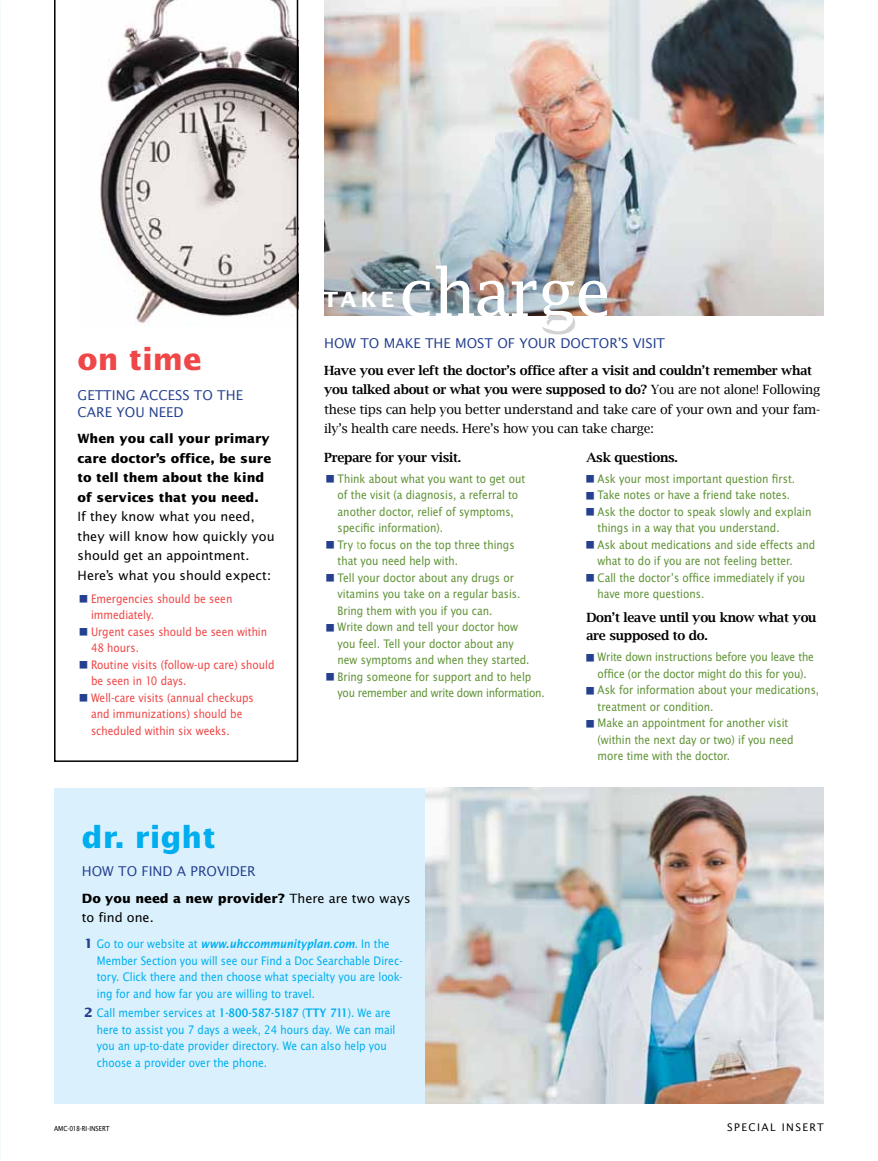
<style>
.page{position:relative;width:878px;height:1161px;background:#fff}
.page>*{position:absolute;margin:0;border:0;box-sizing:border-box;transform-origin:0 0}
.t1{font:66px "Lucida Fax";letter-spacing:-.03em;color:#fff}
.t2{font:700 30px "Lucida Sans Std";color:#00aeef}
.t3{font:700 30px "Lucida Sans Std";color:#ef4747}
.t4{font:700 21px "Lucida Sans Std";color:#fff}
.t5{font:13.5px "Lucida Sans Std";color:#25408f}
.t6{font:12.75px/16.5px "Lucida Sans Nar EF";color:#609337}
.t7{font:12.75px/16.5px "Lucida Sans Nar EF";color:#00aeef}
.t8{font:12.75px/19.5px "Lucida Bright";letter-spacing:-.02em;color:#000}
.t9{font:12.75px/16.5px "Lucida Sans Nar EF";color:#ef4747}
.t10{font:12.75px/19.5px "Lucida Sans Std";color:#000}
.t11{font:700 12.75px/19.5px "Lucida Sans Std";color:#000}
.t12{font:600 12.75px/18px "Lucida Bright";letter-spacing:-.02em;color:#000}
.t13{font:10.5px "Lucida Sans Std";letter-spacing:.13em;color:#000}
.t14{font:7.5px "Lucida Sans Nar EF";color:#000}
.s1{font-weight:600}
.s2{color:#8dc63f}
.s3{font-weight:700}
.s4{font-family:"Lucida Sans Std";font-weight:700;color:#25408f}
.s5{font-family:"Lucida Sans Nar EF Dem Bol Ita"}
.s6{font-family:"Lucida Sans Nar EF Dem Bol"}
</style>
<div class="page">
<div style="left:55px;top:788px;width:769px;height:316px;background:#daf1fd"></div>
<img style="left:324px;top:0;width:500px;height:316px">
<svg style="left:54px;top:0;width:244px;height:762px"></svg>
<img style="left:426px;top:788px;width:398px;height:316px">
<svg style="left:80px;top:595px;width:7px;height:8px"></svg>
<svg style="left:80px;top:628px;width:7px;height:8px"></svg>
<svg style="left:80px;top:661px;width:7px;height:8px"></svg>
<svg style="left:80px;top:694px;width:7px;height:8px"></svg>
<h2 class="t3" style="left:78px;top:343px;width:125px">on time</h2>
<p class="t5" style="left:78px;top:388px;width:18px">GETTIN</p>
<p class="t5" style="left:126px;top:388px;width:33px">G ACCESS</p>
<p class="t5" style="left:194px;top:388px;width:49px">TO THE</p>
<p class="t5" style="left:78px;top:404px;width:80px">CARE YOU NEE</p>
<p class="t5" style="left:174px;top:404px;width:12px">D</p>
<p class="t11" style="left:78px;top:429px;width:195px">When you call your primary care doctor’s office, be sure to tell them about the kind of services that you need.</p>
<p class="t10" style="left:78px;top:507px;width:198px">If they know what you need, they will know how quickly you should get an appointment.<br>Here’s what you should expect:</p>
<p class="t9" style="left:91px;top:590px;width:185px">Emergencies should be seen immediately.<br>Urgent cases should be seen within<br>48 hours.<br>Routine visits (follow-up care) should be seen in 10 days.<br>Well-care visits (annual checkups and immunizations) should be scheduled within six weeks.</p>
<h1 class="t1" style="left:398px;top:254px;width:215px">charge</h1>
<p class="t5" style="left:324px;top:336px;width:316px">HOW TO MAKE THE MOST OF YOUR DOCTOR’S VISIT</p>
<p class="t8" style="left:324px;top:360px;width:497px"><span class="s1">Have you ever left the doctor’s office after a visit and couldn’t remember what you talked about or what you were supposed to do?</span> You are not alone! Following these tips can help you better understand and take care of your own and your fam&shy;ily’s health care needs. Here’s how you can take charge:</p>
<p class="t12" style="left:324px;top:448px;width:138px">Prepare for your visit.</p>
<p class="t6" style="left:337px;top:470px;width:208px">Think about what you want to get out<br>of the visit (a diagnosis, a referral to another doctor, relief of symptoms, specific information).<br>Try <span class="s2">t</span>o focus on the top three things<br>that you need help with.<br>Tell your doctor about any drugs or vitamins you take on a regular basis.<br>Bring them with you if you can.<br>Write down and tell your doctor how<br>you feel. Tell your doctor about any<br>new symptoms and when they started.<br>Bring someone for support and to help you remember and write down information.</p>
<h3 class="t4" style="left:322px;top:288px;width:73px">take</h3>
<p class="t12" style="left:586px;top:448px;width:93px">Ask questions.</p>
<p class="t6" style="left:597px;top:470px;width:219px">Ask your most important question first.<br>Take notes or have a friend take notes.<br>Ask the doctor to speak slowly and explain things in a way that you understand.<br>Ask about medications and side effects and what to do if you are not feeling better.<br>Call the doctor’s office immediately if you have more questions.</p>
<p class="t12" style="left:586px;top:609px;width:232px">Don’t leave until you know what you are supposed to do.</p>
<p class="t6" style="left:597px;top:649px;width:223px">Write down instructions before you leave the office (or the doctor might do this for you).<br>Ask for information about your medications, treatment or condition.<br>Make an appointment for another visit (within the next day or two) if you need more time with the doctor.</p>
<h2 class="t2" style="left:82px;top:820px;width:135px">dr. right</h2>
<p class="t5" style="left:82px;top:864px;width:167px">HOW TO FIN D A PROVI DER</p>
<p class="t10" style="left:82px;top:888px;width:330px"><span class="s3">Do you need a new provider?</span> There are two ways to find one.</p>
<p class="t7" style="left:97px;top:936px;width:307px;text-indent:-13px"><span class="s4">1</span> Go to our website at <span class="s5">www.uhccommunityplan</span>.<span class="s5">com</span>. In the Member Section you will see our Find a Doc Searchable Direc&shy;tory. Click there and then choose what specialty you are look&shy;ing for and how far you are willing to travel.</p>
<p class="t7" style="left:97px;top:1005px;width:300px;text-indent:-13px"><span class="s4">2</span> Call member services at <span class="s6">1-800-587-5187</span> (<span class="s6">TTY 711</span>). We are here to assist you 7 days a week, 24 hours day. We can mail you an up-to-date provider directory. We can also help you choose a provider over the phone.</p>
<p class="t14" style="left:54px;top:1125px;width:40px">AMC-018-RI-INSERT</p>
<p class="t13" style="left:727px;top:1121px;width:98px">special insert</p>
</div>
